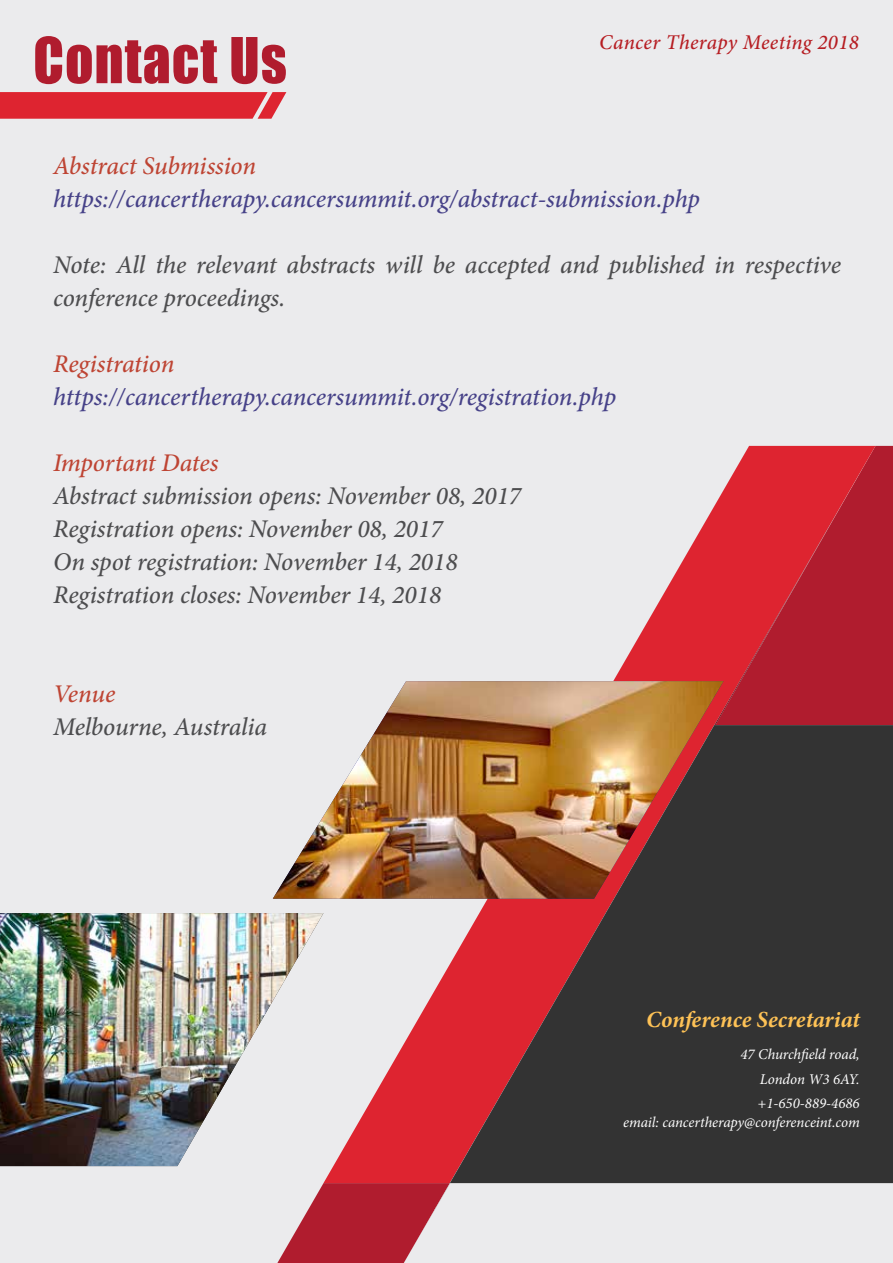
<style>
.page{position:relative;width:893px;height:1263px;background:#ebebed}
.page>*{position:absolute;margin:0;border:0;box-sizing:border-box;transform-origin:0 0}
.t1{font:58.35px "Impact";letter-spacing:.02em;color:#b01c2e;scale:.95 1}
.t2{font:italic 500 25.5px/33px "Minion Pro";letter-spacing:-.005em;color:#4d4d4f}
.t3{font:italic 500 25.5px "Minion Pro";letter-spacing:-.01em;color:#464188}
.t4{font:italic 500 25.5px "Minion Pro";letter-spacing:-.01em;color:#be4433}
.t5{font:italic 700 23.1px "Minion Pro";letter-spacing:-.005em;color:#fec256}
.t6{font:italic 500 21px "Minion Pro";letter-spacing:.015em;color:#b61d22}
.t7{font:italic 15px/24.5px "Minion Pro";letter-spacing:-.005em;color:#fff;text-align:justify}
</style>
<div class="page">
<div style="left:875px;top:446px;width:18px;height:279px;background:#b01c2e"></div>
<svg style="left:272px;top:446px;width:603px;height:738px"></svg>
<svg style="left:272px;top:1183px;width:162px;height:80px"></svg>
<img style="left:392px;top:1207px;width:43px;height:56px">
<img style="left:434px;top:1130px;width:46px;height:80px">
<img style="left:698px;top:673px;width:16px;height:8px">
<img style="left:830px;top:446px;width:45px;height:78px">
<img style="left:714px;top:479px;width:142px;height:246px">
<svg style="left:450px;top:725px;width:443px;height:458px;background:#4c3234"></svg>
<img style="left:0;top:913px;width:323px;height:253px">
<svg style="left:0;top:92px;width:286px;height:27px;background:#de2e3a"></svg>
<img style="left:273px;top:681px;width:451px;height:218px">
<h1 class="t1" style="left:33px;top:15px;width:268px">Contact Us</h1>
<p class="t6" style="left:599px;top:28px;width:261px">Cancer Therapy Meeting 2018</p>
<p class="t4" style="left:53px;top:149px;width:205px">Abstract Submission</p>
<p class="t3" style="left:53px;top:182px;width:648px">https://cancertherapy.cancersummit.org/abstract-submission.php</p>
<p class="t2" style="left:53px;top:249px;width:790px">Note: All the relevant abstracts will be accepted and published in respective conference proceedings.</p>
<p class="t4" style="left:53px;top:347px;width:123px">Registration</p>
<p class="t3" style="left:53px;top:380px;width:565px">https://cancertherapy.cancersummit.org/registration.php</p>
<p class="t4" style="left:53px;top:446px;width:167px">Important Dates</p>
<p class="t2" style="left:53px;top:480px;width:470px">Abstract submission opens: November 08, 2017<br>Registration opens: November 08, 2017<br>On spot registration: November 14, 2018<br>Registration closes: November 14, 2018</p>
<p class="t4" style="left:53px;top:677px;width:64px">Venue</p>
<p class="t2" style="left:53px;top:711px;width:215px">Melbourne, Australia</p>
<p class="t5" style="left:646px;top:1003px;width:215px">Conference Secretariat</p>
<p class="t7" style="left:757px;top:1042px;width:104px;text-indent:-17px">47 Churchfield road, London W3 6AY. +1-650-889-4686</p>
<p class="t7" style="left:623px;top:1110px;width:238px">email: cancertherapy@conferenceint.com</p>
</div>
